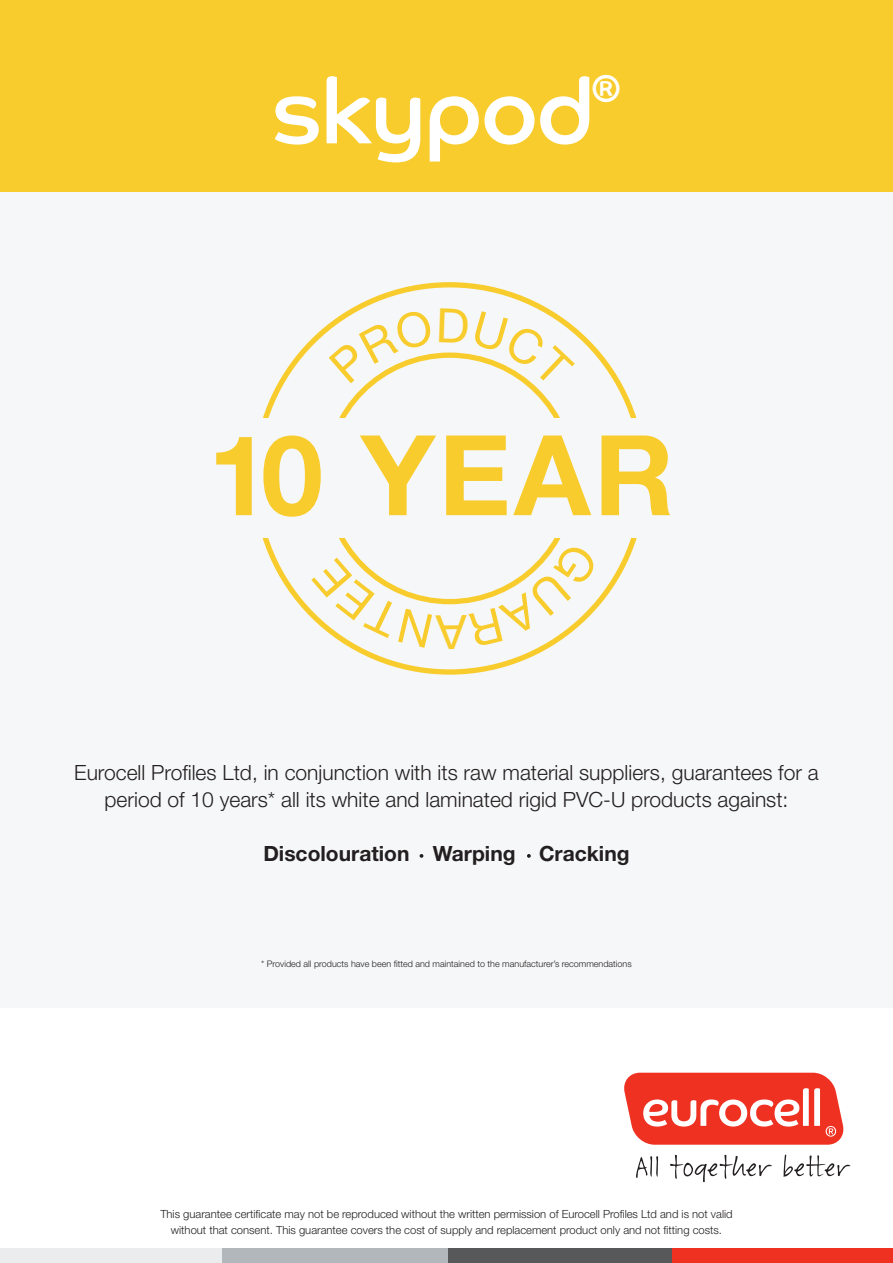
<style>
.page{position:relative;width:893px;height:1263px;background:#fff}
.page>*{position:absolute;margin:0;border:0;box-sizing:border-box;transform-origin:0 0}
.t1{font:700 111.45px "Helvetica Neue LT Std";letter-spacing:.03em;color:#f8cc2c}
.t2{font:91.05px "Co Headline";letter-spacing:-.015em;color:#fff}
.t3{font:36.45px "Co Headline";color:#fff}
.t4{font:300 21px/27px "Helvetica Neue LT Std";color:#231f20;text-align:center}
.t5{font:700 21px "Helvetica Neue LT Std";color:#231f20}
.t6{font:300 11.25px "Helvetica Neue LT Std";color:#231f20}
.t7{font:300 9px "Helvetica Neue LT Std";color:#231f20}
</style>
<div class="page">
<div style="left:0;top:191px;width:893px;height:817px;background:#f6f7f8"></div>
<div style="left:0;top:0;width:893px;height:191px;background:#f8cc2c"></div>
<svg style="left:420px;top:854px;width:3px;height:4px"></svg>
<svg style="left:527px;top:854px;width:4px;height:4px"></svg>
<div style="left:447px;top:1248px;width:225px;height:15px;background:#57585a"></div>
<div style="left:672px;top:1248px;width:221px;height:15px;background:#ef3122"></div>
<div style="left:221px;top:1248px;width:226px;height:15px;background:#b2b7bb"></div>
<div style="left:0;top:1248px;width:221px;height:15px;background:#eaeced"></div>
<svg style="left:670px;top:1155px;width:102px;height:27px"></svg>
<svg style="left:784px;top:1154px;width:66px;height:23px"></svg>
<svg style="left:624px;top:1073px;width:220px;height:72px"></svg>
<svg style="left:636px;top:1156px;width:22px;height:22px"></svg>
<svg style="left:329px;top:308px;width:246px;height:80px"></svg>
<svg style="left:311px;top:541px;width:288px;height:108px"></svg>
<p class="t2" style="left:272px;top:57px;width:323px">skypod</p>
<p class="t3" style="left:591px;top:67px;width:31px">®</p>
<p class="t1" style="left:208px;top:406px;width:468px">10 YEAR</p>
<p class="t4" style="left:74px;top:759px;width:746px">Eurocell Profiles Ltd, in conjunction with its raw material suppliers, guarantees for a period of 10 years* all its white and laminated rigid PVC-U products against:</p>
<p class="t5" style="left:263px;top:841px;width:368px">Discolouration Warping Cracking</p>
<p class="t7" style="left:261px;top:959px;width:372px">* Provided all products have been fitted and maintained to the manufacturer’s recommendations</p>
<p class="t6" style="left:160px;top:1207px;width:574px">This guarantee certificate may not be reproduced without the written permission of Eurocell Profiles Ltd and is not valid</p>
<p class="t6" style="left:171px;top:1223px;width:553px">without that consent. This guarantee covers the cost of supply and replacement product only and not fitting costs.</p>
</div>
